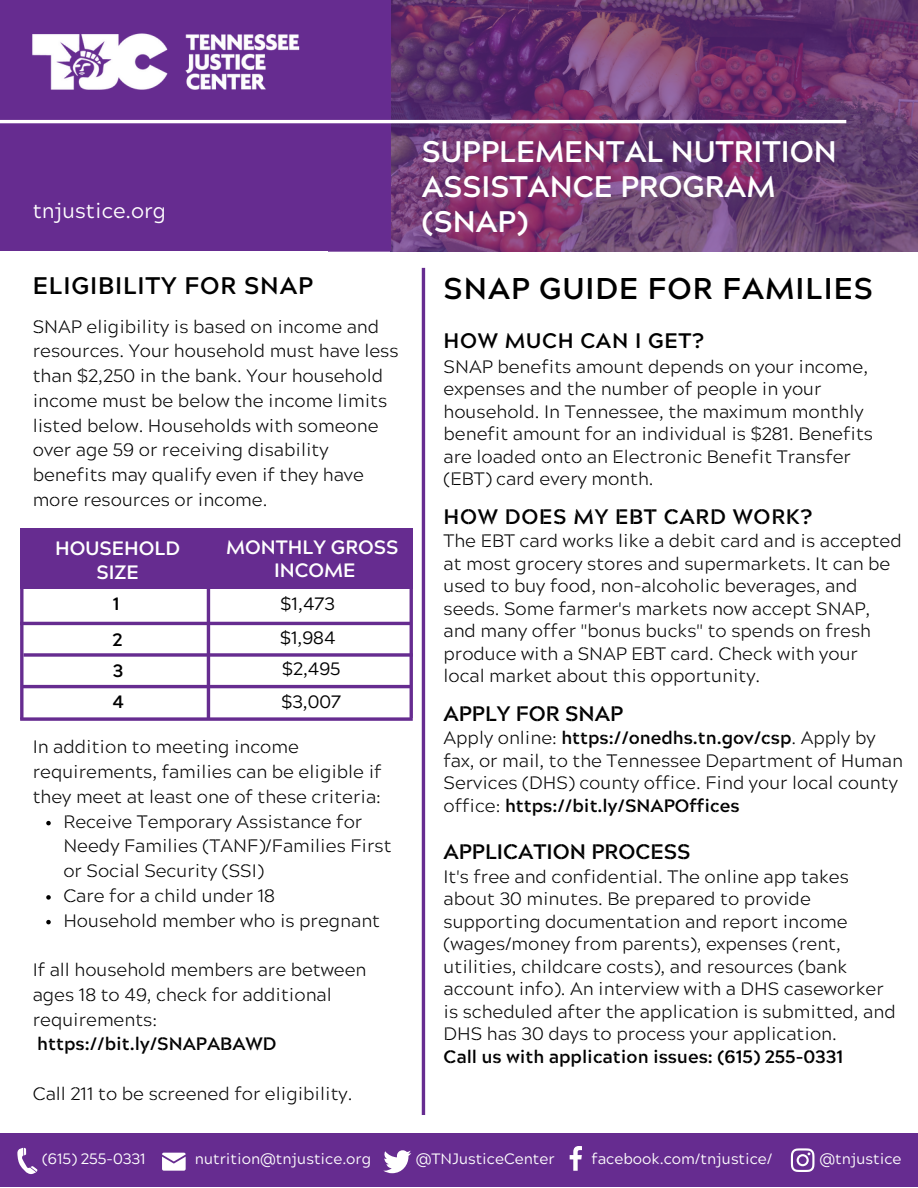
<style>
.page{position:relative;width:918px;height:1188px;background:#fff}
.page>*{position:absolute;margin:0;border:0;box-sizing:border-box;transform-origin:0 0}
.t1{font:700 30px "Acherus Grotesque";letter-spacing:.035em;color:#000}
.t2{font:700 29.7px/34.8px "Acherus Grotesque";color:#fff}
.t3{font:700 24px "Acherus Grotesque";letter-spacing:.035em;color:#000}
.t4{font:700 21px "Acherus Militant 1";color:#000}
.t5{font:700 21px "Acherus Militant 1";letter-spacing:.035em;color:#000}
.t6{font:700 21px "Acherus Grotesque";letter-spacing:.035em;color:#000}
.t7{font:21px "Acherus Grotesque";color:#fff}
.t8{font:700 19.35px/23.7px "Acherus Grotesque";color:#fff;text-align:center}
.t9{font:300 18px/22.5px "Acherus Militant 1";color:#000}
.t10{font:700 18px "Acherus Militant 1";color:#000}
.t11{font:17.85px/30.9px "Acherus Grotesque";color:#000}
.t12{font:700 17.85px/35.7px "Acherus Grotesque";color:#000}
.t13{font:15px "Acherus Grotesque";color:#fff}
.s1{font-weight:700}
</style>
<div class="page">
<svg style="left:329px;top:0;width:589px;height:252px;background:#6d3a71"></svg>
<div style="left:0;top:0;width:391px;height:251px;background:#662c90"></div>
<hr style="left:0;top:120px;width:846px;height:3px;background:#fff">
<hr style="left:422px;top:268px;width:3px;height:847px;background:#662c90">
<img style="left:33px;top:33px;width:267px;height:57px">
<svg style="left:46px;top:821px;width:5px;height:4px"></svg>
<svg style="left:46px;top:895px;width:5px;height:5px"></svg>
<svg style="left:46px;top:920px;width:5px;height:4px"></svg>
<div style="left:0;top:1133px;width:918px;height:54px;background:#662c90"></div>
<svg style="left:17px;top:1148px;width:21px;height:26px"></svg>
<svg style="left:162px;top:1153px;width:24px;height:18px"></svg>
<svg style="left:383px;top:1150px;width:28px;height:23px"></svg>
<svg style="left:570px;top:1146px;width:12px;height:25px"></svg>
<svg style="left:791px;top:1148px;width:24px;height:24px"></svg>
<svg style="left:20px;top:589px;width:4px;height:128px"></svg>
<hr style="left:410px;top:549px;width:3px;height:169px;background:#662c90">
<div style="left:20px;top:528px;width:393px;height:61px;background:#662c90"></div>
<hr style="left:20px;top:622px;width:392px;height:3px;background:#662c90">
<svg style="left:23px;top:653px;width:387px;height:4px;background:#7c4a9f"></svg>
<hr style="left:21px;top:685px;width:390px;height:3px;background:#662c90">
<svg style="left:20px;top:717px;width:393px;height:4px;background:#7c4a9f"></svg>
<hr style="left:207px;top:583px;width:3px;height:137px;background:#662c90">
<p class="t7" style="left:33px;top:203px;width:135px">tnjustice.org</p>
<h3 class="t3" style="left:33px;top:276px;width:282px">ELIGIBILITY FOR SNAP</h3>
<p class="t9" style="left:33px;top:316px;width:367px;line-height:24.8px">SNAP eligibility is based on income and resources. Your household must have less than $2,250 in the bank. Your household income must be below the income limits listed below. Households with someone over age 59 or receiving disability benefits may qualify even if they have more resources or income.</p>
<p class="t8" style="left:55px;top:539px;width:127px">HOUSEHOLD<br>SIZE</p>
<p class="t8" style="left:226px;top:538px;width:174px">MONTHLY GROSS<br>INCOME</p>
<p class="t12" style="left:112px;top:588px;width:11px">1<br>2</p>
<p class="t12" style="left:113px;top:655px;width:12px">3</p>
<p class="t11" style="left:281px;top:591px;width:56px">$1,473</p>
<p class="t11" style="left:280px;top:624px;width:62px">$1,984 $2,495</p>
<p class="t12" style="left:112px;top:686px;width:13px">4</p>
<p class="t11" style="left:282px;top:689px;width:61px">$3,007</p>
<p class="t9" style="left:33px;top:736px;width:350px;line-height:24.8px">In addition to meeting income requirements, families can be eligible if they meet at least one of these criteria:</p>
<p class="t9" style="left:63px;top:811px;width:330px;line-height:24.8px">Receive Temporary Assistance for<br>Needy Families (TANF)/Families First or Social Security (SSI)<br>Care for a child under 18<br>Household member who is pregnant</p>
<p class="t9" style="left:33px;top:959px;width:335px;line-height:24.8px">If all household members are between ages 18 to 49, check for additional requirements:</p>
<p class="t10" style="left:37px;top:1037px;width:241px">https://bit.ly/SNAPABAWD</p>
<p class="t9" style="left:33px;top:1084px;width:321px">Call 211 to be screened for eligibility.</p>
<h2 class="t2" style="left:422px;top:138px;width:417px">SUPPLEMENTAL NUTRITION<br>ASSISTANCE PROGRAM (SNAP)</h2>
<h1 class="t1" style="left:444px;top:276px;width:431px">SNAP GUIDE FOR FAMILIES</h1>
<p class="t6" style="left:444px;top:332px;width:261px">HOW MUCH CAN I GET?</p>
<p class="t9" style="left:444px;top:357px;width:431px">SNAP benefits amount depends on your income, expenses and the number of people in your household. In Tennessee, the maximum monthly benefit amount for an individual is $281. Benefits are loaded onto an Electronic Benefit Transfer (EBT) card every month.</p>
<p class="t5" style="left:444px;top:508px;width:370px">HOW DOES MY EBT CARD WORK?</p>
<p class="t9" style="left:444px;top:531px;width:460px">The EBT card works like a debit card and is accepted at most grocery stores and supermarkets. It can be used to buy food, non-alcoholic beverages, and seeds. Some farmer's markets now accept SNAP, and many offer "bonus bucks" to spends on fresh produce with a SNAP EBT card. Check with your local market about this opportunity.</p>
<p class="t4" style="left:444px;top:705px;width:181px">APPLY FOR SNAP</p>
<p class="t9" style="left:444px;top:728px;width:461px">Apply online: <span class="s1">https://onedhs.tn.gov/csp</span>. Apply by fax, or mail, to the Tennessee Department of Human Services (DHS) county office. Find your local county office: <span class="s1">https://bit.ly/SNAPOffices</span></p>
<p class="t4" style="left:444px;top:844px;width:249px">APPLICATION PROCESS</p>
<p class="t9" style="left:444px;top:867px;width:454px">It's free and confidential. The online app takes about 30 minutes. Be prepared to provide supporting documentation and report income (wages/money from parents), expenses (rent, utilities, childcare costs), and resources (bank account info). An interview with a DHS caseworker is scheduled after the application is submitted, and DHS has 30 days to process your application.</p>
<p class="t10" style="left:444px;top:1050px;width:401px">Call us with application issues: (615) 255-0331</p>
<p class="t13" style="left:42px;top:1152px;width:105px">(615) 255-0331</p>
<p class="t13" style="left:195px;top:1152px;width:178px">nutrition@tnjustice.org</p>
<p class="t13" style="left:416px;top:1152px;width:140px">@TNJusticeCenter</p>
<p class="t13" style="left:592px;top:1152px;width:183px">facebook.com/tnjustice/</p>
<p class="t13" style="left:819px;top:1152px;width:84px">@tnjustice</p>
</div>
